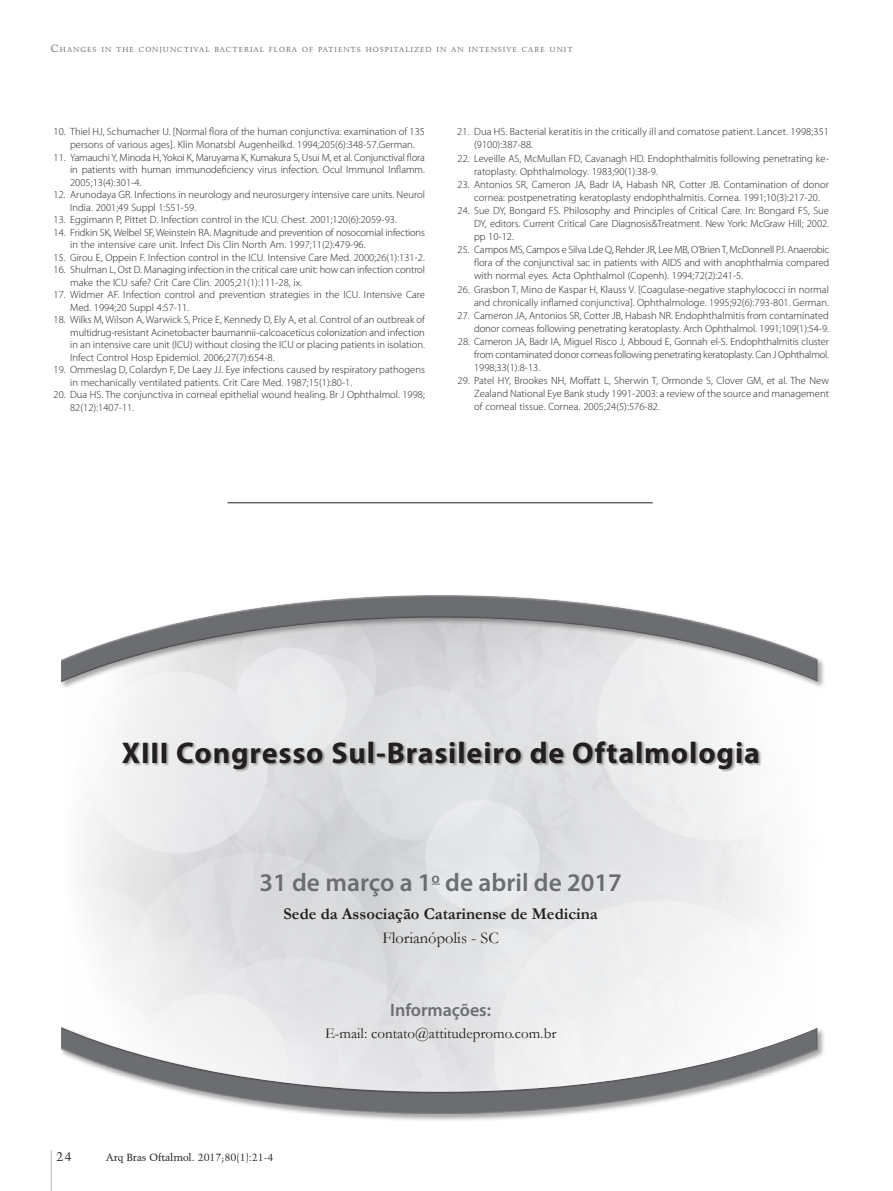
<style>
.page{position:relative;width:893px;height:1191px;background:#fff}
.page>*{position:absolute;margin:0;border:0;box-sizing:border-box;transform-origin:0 0}
.t1{font:700 30px "Myriad Pro";letter-spacing:.03em;color:#231f20}
.t2{font:600 25.5px "Myriad Pro";color:#6c6d70}
.t3{font:600 18px "Myriad Pro";color:#6c6d70}
.t4{font:700 16.5px "Garamond";color:#231f20}
.t5{font:16.5px "Garamond";color:#231f20}
.t6{font:15px "Garamond";color:#231f20}
.t7{font:12.75px "Kuenstler 480 BT";color:#231f20}
.t8{font:300 10.5px/13px "Myriad Pro";letter-spacing:.005em;color:#231f20}
.t9{font:300 10.5px/12.5px "Myriad Pro";letter-spacing:-.015em;color:#231f20}
.t10{font:10.5px "Kuenstler 480 BT";color:#231f20}
.t11{font:7.35px "Kuenstler 480 BT";letter-spacing:.13em;color:#6c6d70}
.s1{font-size:10.5px}
</style>
<div class="page">
<hr style="left:51px;top:1150px;width:1px;height:41px;background:#bcbdc0">
<div style="left:59px;top:593px;width:766px;height:96px;background:#231f20;opacity:.4"></div>
<div style="left:59px;top:592px;width:760px;height:91px;background:#fff;opacity:.75"></div>
<div style="left:59px;top:615px;width:761px;height:68px;background:#231f20;opacity:.75"></div>
<div style="left:59px;top:1026px;width:766px;height:96px;background:#231f20;opacity:.4"></div>
<div style="left:59px;top:1026px;width:760px;height:91px;background:#fff;opacity:.75"></div>
<div style="left:59px;top:1025px;width:761px;height:68px;background:#231f20;opacity:.75"></div>
<div style="left:122px;top:740px;width:640px;height:31px;background:#231f20;opacity:.4"></div>
<hr style="left:227px;top:502px;width:426px;height:1px;background:#231f20">
<p class="t11" style="left:51px;top:45px;width:523px"><span class="s1">C</span>HANGES IN THE CONJUNCTIVAL BACTERIAL FLORA OF PATIENTS HOSPITALIZED IN AN INTENSIVE CARE UNIT</p>
<p class="t8" style="left:54px;top:126px;width:373px;text-align:center">10. Thiel HJ, Schumacher U. [Normal flora of the human conjunctiva: examination of 135 persons of various ages]. Klin Monatsbl Augenheilkd. 1994;205(6):348-57.German.</p>
<p class="t8" style="left:70px;top:151px;width:356px;line-height:12.5px;text-align:justify;text-indent:-16px">11. Yamauchi Y, Minoda H, Yokoi K, Maruyama K, Kumakura S, Usui M, et al. Conjunctival flora in patients with human immunodeficiency virus infection. Ocul Immunol Inflamm.<br>2005;13(4):301-4.</p>
<p class="t8" style="left:70px;top:189px;width:356px;line-height:12.5px;text-indent:-16px">12. Arunodaya GR. Infections in neurology and neurosurgery intensive care units. Neurol<br>India. 2001;49 Suppl 1:S51-59.</p>
<p class="t8" style="left:54px;top:213px;width:345px">13. Eggimann P, Pittet D. Infection control in the ICU. Chest. 2001;120(6):2059-93.</p>
<p class="t9" style="left:70px;top:226px;width:356px;text-indent:-16px">14. Fridkin SK, Welbel SF, Weinstein RA. Magnitude and prevention of nosocomial infections in the intensive care unit. Infect Dis Clin North Am. 1997;11(2):479-96.</p>
<p class="t8" style="left:54px;top:251px;width:373px">15. Girou E, Oppein F. Infection control in the ICU. Intensive Care Med. 2000;26(1):131-2.</p>
<p class="t8" style="left:70px;top:264px;width:356px;line-height:12.5px;text-indent:-16px">16. Shulman L, Ost D. Managing infection in the critical care unit: how can infection control make the ICU safe? Crit Care Clin. 2005;21(1):111-28, ix.</p>
<p class="t8" style="left:70px;top:288px;width:356px;line-height:12.5px;text-indent:-16px">17. Widmer AF. Infection control and prevention strategies in the ICU. Intensive Care<br>Med. 1994;20 Suppl 4:S7-11.</p>
<p class="t8" style="left:70px;top:313px;width:356px;line-height:12.5px;text-align:justify;text-indent:-16px">18. Wilks M, Wilson A, Warwick S, Price E, Kennedy D, Ely A, et al. Control of an outbreak of multidrug-resistant Acinetobacter baumannii-calcoaceticus colonization and infection in an intensive care unit (ICU) without closing the ICU or placing patients in isolation.<br>Infect Control Hosp Epidemiol. 2006;27(7):654-8.</p>
<p class="t8" style="left:70px;top:363px;width:356px;line-height:12.5px;text-indent:-16px">19. Ommeslag D, Colardyn F, De Laey JJ. Eye infections caused by respiratory pathogens in mechanically ventilated patients. Crit Care Med. 1987;15(1):80-1.</p>
<p class="t8" style="left:70px;top:388px;width:356px;line-height:12.5px;text-indent:-16px">20. Dua HS. The conjunctiva in corneal epithelial wound healing. Br J Ophthalmol. 1998;<br>82(12):1407-11.</p>
<p class="t8" style="left:474px;top:126px;width:356px;text-indent:-17px">21. Dua HS. Bacterial keratitis in the critically ill and comatose patient. Lancet. 1998;351 (9100):387-88.</p>
<p class="t8" style="left:474px;top:152px;width:356px;text-indent:-16px">22. Leveille AS, McMullan FD, Cavanagh HD. Endophthalmitis following penetrating ke&shy;ratoplasty. Ophthalmology. 1983;90(1):38-9.</p>
<p class="t8" style="left:474px;top:178px;width:356px;text-indent:-16px">23. Antonios SR, Cameron JA, Badr IA, Habash NR, Cotter JB. Contamination of donor cornea: postpenetrating keratoplasty endophthalmitis. Cornea. 1991;10(3):217-20.</p>
<p class="t8" style="left:474px;top:204px;width:356px;text-align:justify;text-indent:-16px">24. Sue DY, Bongard FS. Philosophy and Principles of Critical Care. In: Bongard FS, Sue DY, editors. Current Critical Care Diagnosis&amp;Treatment. New York: McGraw Hill; 2002. pp 10-12.</p>
<p class="t8" style="left:474px;top:243px;width:357px;text-align:justify;text-indent:-16px">25. Campos MS, Campos e Silva Lde Q, Rehder JR, Lee MB, O’Brien T, McDonnell PJ. Anaerobic flora of the conjunctival sac in patients with AIDS and with anophthalmia compared with normal eyes. Acta Ophthalmol (Copenh). 1994;72(2):241-5.</p>
<p class="t8" style="left:458px;top:283px;width:373px;text-align:right">26. Grasbon T, Mino de Kaspar H, Klauss V. [Coagulase-negative staphylococci in normal and chronically inflamed conjunctiva]. Ophthalmologe. 1995;92(6):793-801. German.</p>
<p class="t8" style="left:458px;top:309px;width:373px;text-align:right">27. Cameron JA, Antonios SR, Cotter JB, Habash NR. Endophthalmitis from contaminated donor corneas following penetrating keratoplasty. Arch Ophthalmol. 1991;109(1):54-9.</p>
<p class="t8" style="left:474px;top:335px;width:356px;text-align:justify;text-indent:-16px">28. Cameron JA, Badr IA, Miguel Risco J, Abboud E, Gonnah el-S. Endophthalmitis cluster from contaminated donor corneas following penetrating keratoplasty. Can J Ophthalmol.<br>1998;33(1):8-13.</p>
<p class="t8" style="left:474px;top:374px;width:356px;text-align:justify;text-indent:-16px">29. Patel HY, Brookes NH, Moffatt L, Sherwin T, Ormonde S, Clover GM, et al. The New Zealand National Eye Bank study 1991-2003: a review of the source and management of corneal tissue. Cornea. 2005;24(5):576-82.</p>
<h1 class="t1" style="left:122px;top:733px;width:640px">XIII Congresso Sul-Brasileiro de Oftalmologia</h1>
<h2 class="t2" style="left:260px;top:866px;width:364px">31 de março a 1<sup>o</sup> de abril de 2017</h2>
<h3 class="t4" style="left:284px;top:902px;width:316px">Sede da Associação Catarinense de Medicina</h3>
<h3 class="t5" style="left:382px;top:926px;width:118px">Florianópolis - SC</h3>
<p class="t7" style="left:56px;top:1149px;width:17px">24</p>
<p class="t10" style="left:106px;top:1151px;width:169px">Arq Bras Oftalmol. 2017;80(1):21-4</p>
<h3 class="t3" style="left:390px;top:998px;width:102px">Informações:</h3>
<h3 class="t6" style="left:325px;top:1023px;width:233px">E-mail: contato@attitudepromo.com.br</h3>
</div>
